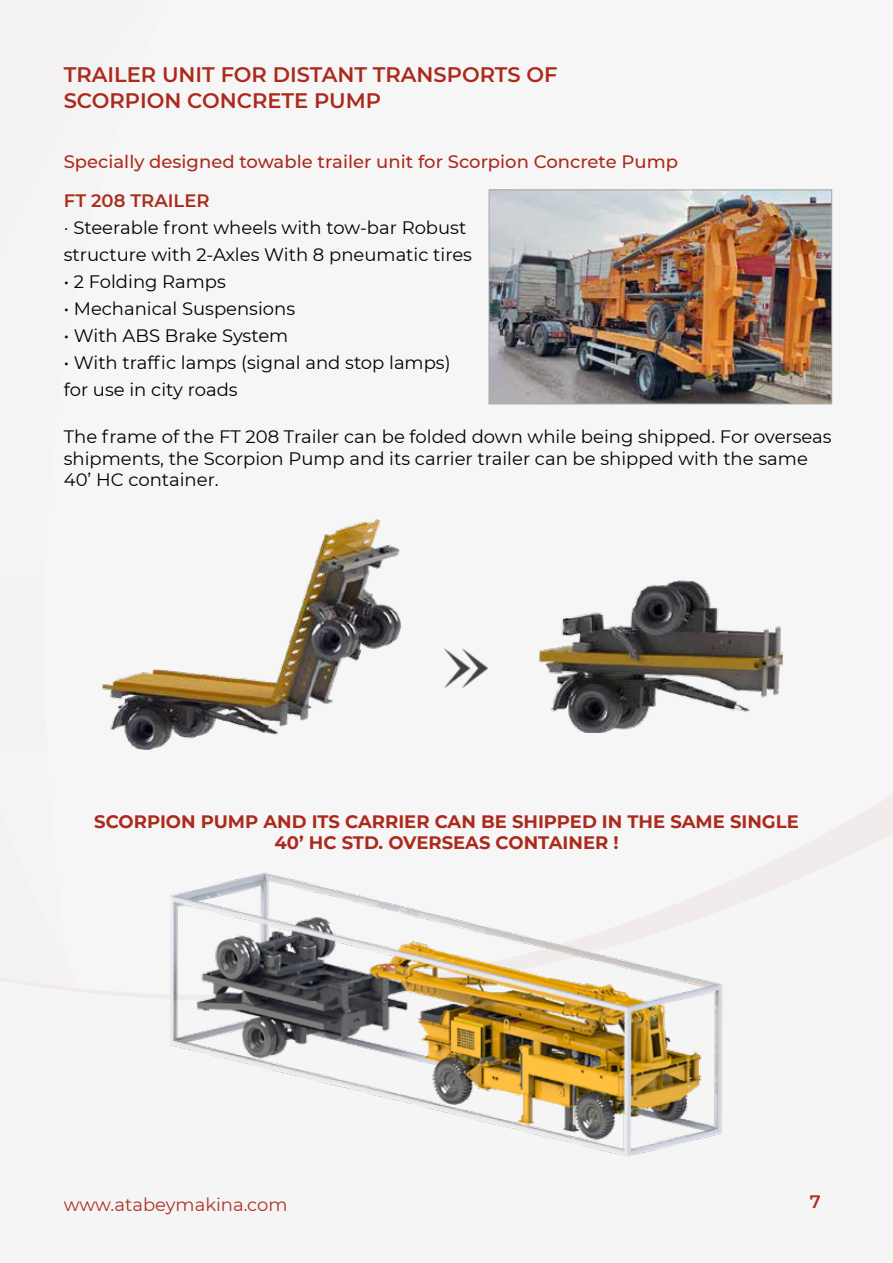
<style>
.page{position:relative;width:893px;height:1263px;background:#f6f6f6}
.page>*{position:absolute;margin:0;border:0;box-sizing:border-box;transform-origin:0 0}
.t1{font:600 21px/25.2px "Montserrat";color:#ac2a1c}
.t2{font:18px/27px "Montserrat";color:#000}
.t3{font:700 18px/21.6px "Montserrat";color:#ac2a1c;text-align:center}
.t4{font:500 18px "Montserrat";color:#ac2a1c}
.t5{font:18px "Montserrat";color:#ac2a1c}
.t6{font:600 18px "Montserrat";color:#ac2a1c}
.s1{font-weight:200}
</style>
<div class="page">
<svg style="left:0;top:824px;width:893px;height:174px"></svg>
<img style="left:155px;top:862px;width:583px;height:294px">
<img style="left:491px;top:192px;width:339px;height:210px">
<div style="left:489px;top:190px;width:343px;height:214px;border:1px solid #a7a9ac"></div>
<img style="left:103px;top:519px;width:297px;height:231px">
<img style="left:539px;top:580px;width:244px;height:152px">
<img style="left:445px;top:649px;width:43px;height:38px">
<p class="t1" style="left:64px;top:61px;width:495px">TRAILER UNIT FOR DISTANT TRANSPORTS OF<br>SCORPION CONCRETE PUMP</p>
<p class="t4" style="left:64px;top:149px;width:616px">Specially designed towable trailer unit for Scorpion Concrete Pump</p>
<p class="t6" style="left:64px;top:188px;width:147px">FT 208 TRAILER</p>
<p class="t2" style="left:64px;top:213px;width:410px"><span class="s1">•</span> Steerable front wheels with tow-bar Robust structure with 2-Axles With 8 pneumatic tires</p>
<p class="t2" style="left:64px;top:267px;width:164px">• 2 Folding Ramps</p>
<p class="t2" style="left:64px;top:294px;width:233px">• Mechanical Suspensions</p>
<p class="t2" style="left:64px;top:321px;width:226px">• With ABS Brake System</p>
<p class="t2" style="left:64px;top:348px;width:388px">• With traffic lamps (signal and stop lamps) for use in city roads</p>
<p class="t2" style="left:64px;top:425px;width:769px;line-height:21.6px">The frame of the FT 208 Trailer can be folded down while being shipped. For overseas shipments, the Scorpion Pump and its carrier trailer can be shipped with the same<br>40’ HC container.</p>
<p class="t3" style="left:94px;top:810px;width:706px">SCORPION PUMP AND ITS CARRIER CAN BE SHIPPED IN THE SAME SINGLE<br>40’ HC STD. OVERSEAS CONTAINER !</p>
<p class="t5" style="left:64px;top:1192px;width:225px">www.atabeymakina.com</p>
<p class="t6" style="left:810px;top:1189px;width:12px">7</p>
</div>
